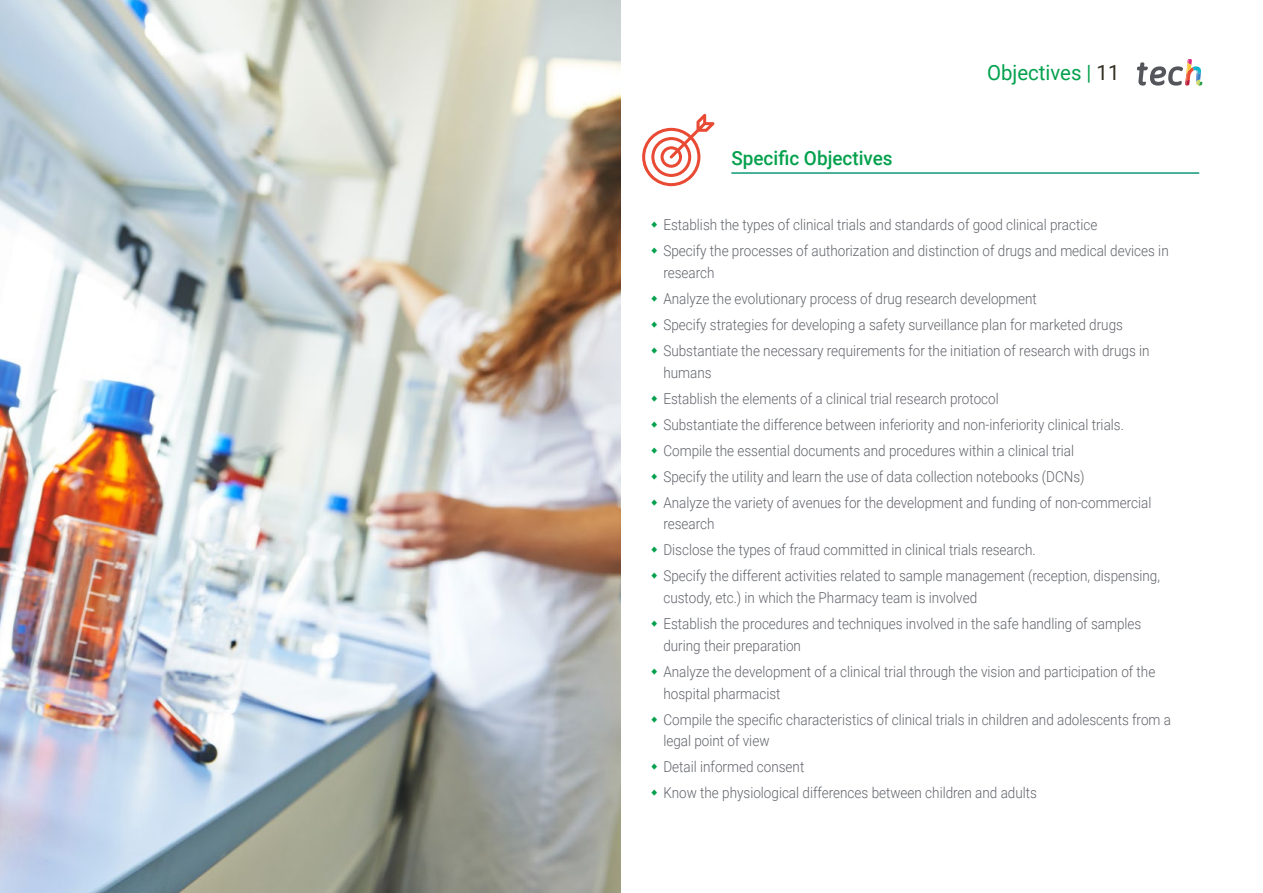
<style>
.page{position:relative;width:1263px;height:893px;background:#fff}
.page>*{position:absolute;margin:0;border:0;box-sizing:border-box;transform-origin:0 0}
.t1{font:21px "Roboto";color:#04a14d}
.t2{font:500 19.5px "Roboto";color:#04a14d}
.t3{font:300 15px/26px "Roboto";color:#61646a;scale:.9 1}
.s1{color:#312e20}
</style>
<div class="page">
<img style="left:0;top:0;width:621px;height:893px">
<svg style="left:1137px;top:59px;width:65px;height:27px"></svg>
<svg style="left:642px;top:114px;width:72px;height:72px"></svg>
<hr style="left:731px;top:173px;width:468px;height:1px;background:#04a14d">
<h2 class="t2" style="left:731px;top:144px;width:163px">Specific Objectives</h2>
<h1 class="t1" style="left:987px;top:57px;width:134px">Objectives | <span class="s1">11</span></h1>
<p class="t3" style="left:663px;top:211px;width:563px">Establish the types of clinical trials and standards of good clinical practice<br>Specify the processes of authorization and distinction of drugs and medical devices in</p>
<p class="t3" style="left:663px;top:259px;width:542px">research<br>Analyze the evolutionary process of drug research development<br>Specify strategies for developing a safety surveillance plan for marketed drugs Substantiate the necessary requirements for the initiation of research with drugs in</p>
<p class="t3" style="left:663px;top:359px;width:544px">humans<br>Establish the elements of a clinical trial research protocol<br>Substantiate the difference between inferiority and non-inferiority clinical trials.<br>Compile the essential documents and procedures within a clinical trial<br>Specify the utility and learn the use of data collection notebooks (DCNs)<br>Analyze the variety of avenues for the development and funding of non-commercial</p>
<p class="t3" style="left:663px;top:510px;width:553px">research<br>Disclose the types of fraud committed in clinical trials research.<br>Specify the different activities related to sample management (reception, dispensing,</p>
<p class="t3" style="left:663px;top:584px;width:533px">custody, etc.) in which the Pharmacy team is involved<br>Establish the procedures and techniques involved in the safe handling of samples</p>
<p class="t3" style="left:663px;top:632px;width:548px">during their preparation<br>Analyze the development of a clinical trial through the vision and participation of the</p>
<p class="t3" style="left:663px;top:680px;width:565px">hospital pharmacist<br>Compile the specific characteristics of clinical trials in children and adolescents from a</p>
<p class="t3" style="left:663px;top:727px;width:417px">legal point of view<br>Detail informed consent<br>Know the physiological differences between children and adults</p>
</div>
